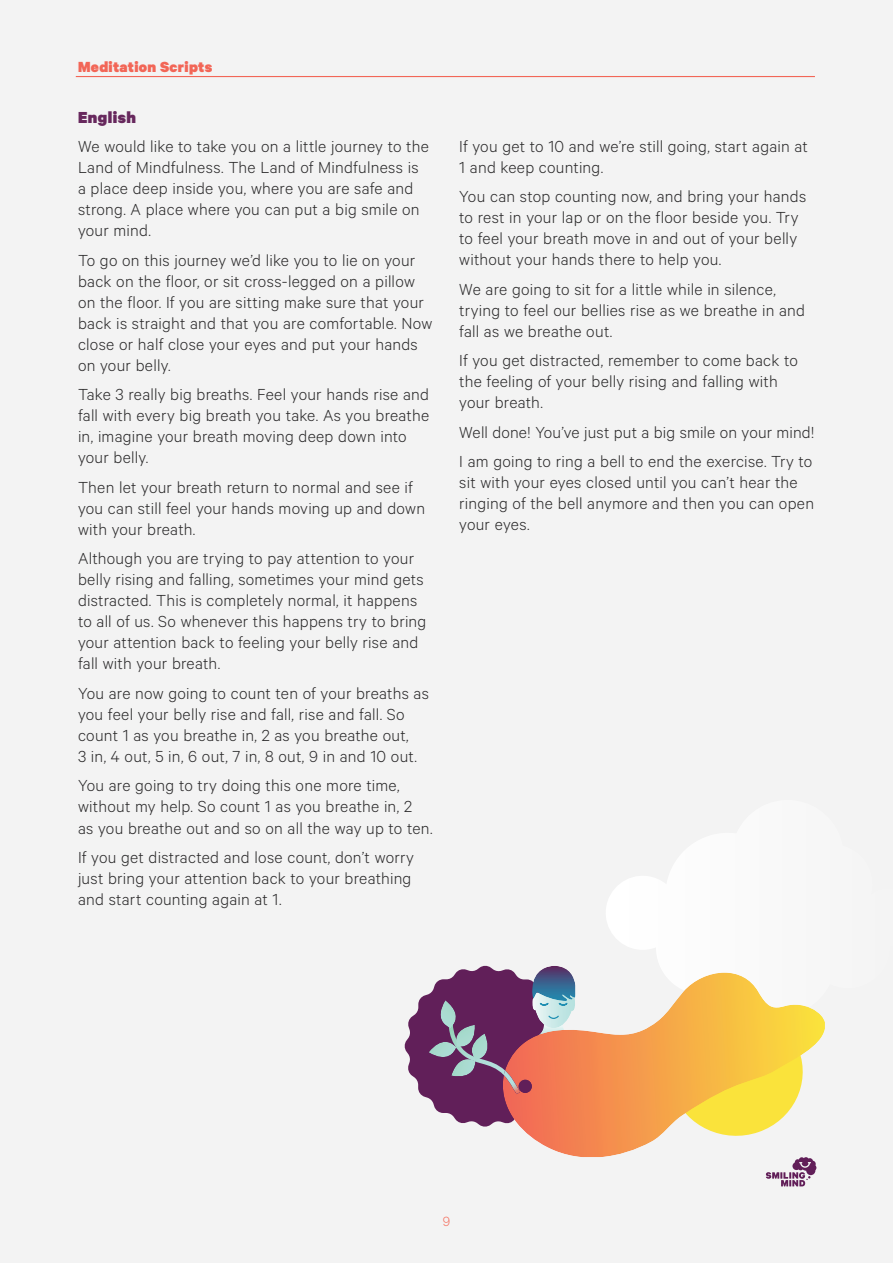
<style>
.page{position:relative;width:893px;height:1263px;background:#f3f3f3}
.page>*{position:absolute;margin:0;border:0;box-sizing:border-box;transform-origin:0 0}
.t1{font:300 18px/21px "Calibre";letter-spacing:.015em;color:#292829}
.t2{font:900 18px "Calibre";letter-spacing:.025em;color:#67285d}
.t3{font:900 16.5px "Calibre";letter-spacing:.02em;color:#f26657}
.t4{font:300 15px "Calibre";color:#f36e5d}
</style>
<div class="page">
<svg style="left:766px;top:1157px;width:50px;height:29px"></svg>
<hr style="left:76px;top:76px;width:739px;height:1px;background:#f26657">
<svg style="left:606px;top:876px;width:216px;height:141px"></svg>
<svg style="left:405px;top:966px;width:406px;height:178px"></svg>
<p class="t3" style="left:78px;top:61px;width:136px">Meditation Scripts</p>
<p class="t2" style="left:78px;top:111px;width:60px">English</p>
<p class="t1" style="left:78px;top:137px;width:352px">We would like to take you on a little journey to the Land of Mindfulness. The Land of Mindfulness is a place deep inside you, where you are safe and strong. A place where you can put a big smile on your mind.</p>
<p class="t1" style="left:78px;top:251px;width:356px">To go on this journey we’d like you to lie on your back on the floor, or sit cross-legged on a pillow on the floor. If you are sitting make sure that your back is straight and that you are comfortable. Now close or half close your eyes and put your hands on your belly.</p>
<p class="t1" style="left:78px;top:385px;width:353px">Take 3 really big breaths. Feel your hands rise and fall with every big breath you take. As you breathe in, imagine your breath moving deep down into your belly.</p>
<p class="t1" style="left:78px;top:478px;width:348px">Then let your breath return to normal and see if you can still feel your hands moving up and down with your breath.</p>
<p class="t1" style="left:78px;top:550px;width:350px">Although you are trying to pay attention to your belly rising and falling, sometimes your mind gets distracted. This is completely normal, it happens to all of us. So whenever this happens try to bring your attention back to feeling your belly rise and fall with your breath.</p>
<p class="t1" style="left:78px;top:684px;width:352px">You are now going to count ten of your breaths as you feel your belly rise and fall, rise and fall. So count 1 as you breathe in, 2 as you breathe out,<br>3 in, 4 out, 5 in, 6 out, 7 in, 8 out, 9 in and 10 out.</p>
<p class="t1" style="left:78px;top:777px;width:356px">You are going to try doing this one more time, without my help. So count 1 as you breathe in, 2<br>as you breathe out and so on all the way up to ten.</p>
<p class="t1" style="left:78px;top:848px;width:337px">If you get distracted and lose count, don’t worry just bring your attention back to your breathing and start counting again at 1.</p>
<p class="t1" style="left:459px;top:137px;width:350px">If you get to 10 and we’re still going, start again at<br>1 and keep counting.</p>
<p class="t1" style="left:459px;top:187px;width:348px">You can stop counting now, and bring your hands to rest in your lap or on the floor beside you. Try to feel your breath move in and out of your belly without your hands there to help you.</p>
<p class="t1" style="left:459px;top:280px;width:347px">We are going to sit for a little while in silence, trying to feel our bellies rise as we breathe in and fall as we breathe out.</p>
<p class="t1" style="left:459px;top:351px;width:340px">If you get distracted, remember to come back to the feeling of your belly rising and falling with your breath.</p>
<p class="t1" style="left:459px;top:419px;width:357px;line-height:29.5px">Well done! You’ve just put a big smile on your mind!<br>I am going to ring a bell to end the exercise. Try to</p>
<p class="t1" style="left:459px;top:474px;width:356px">sit with your eyes closed until you can’t hear the ringing of the bell anymore and then you can open your eyes.</p>
<p class="t4" style="left:443px;top:1216px;width:9px">9</p>
</div>
